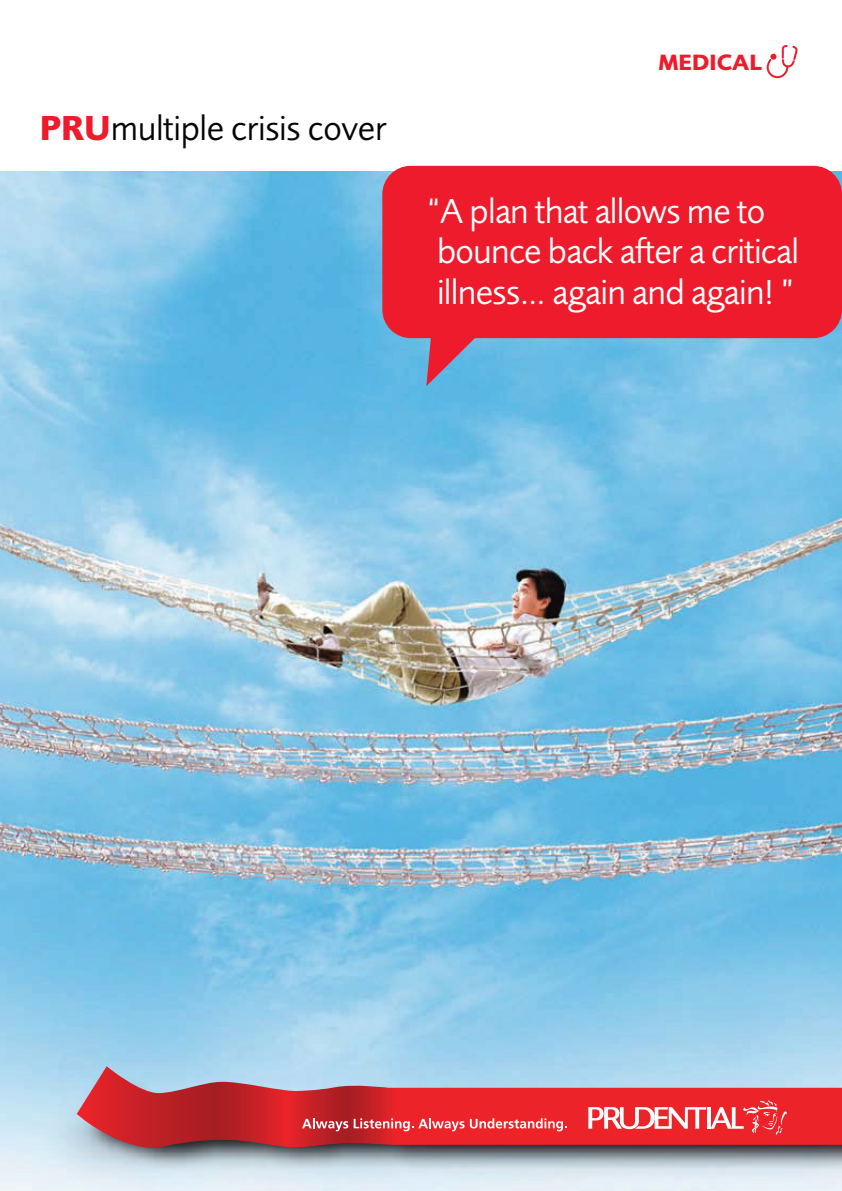
<style>
.page{position:relative;width:842px;height:1191px;background:#fff}
.page>*{position:absolute;margin:0;border:0;box-sizing:border-box;transform-origin:0 0}
.t1{font:36px/40.4px "Pru Sans";letter-spacing:-.02em;color:#fff}
.t2{font:36px "Pru Sans";letter-spacing:-.01em;color:#050504}
.t3{font:700 23px "Pru Sans";color:#ee1b2c}
.s1{font-weight:700;color:#ee1b2c}
</style>
<div class="page">
<img style="left:0;top:171px;width:842px;height:1020px">
<svg style="left:382px;top:166px;width:460px;height:220px;background:#d23e54"></svg>
<img style="left:27px;top:1042px;width:815px;height:8px">
<img style="left:24px;top:1050px;width:818px;height:140px">
<svg style="left:77px;top:1066px;width:765px;height:82px;background:#c35f6a"></svg>
<svg style="left:302px;top:1118px;width:46px;height:13px"></svg>
<svg style="left:354px;top:1118px;width:213px;height:13px;background:#ec6266"></svg>
<svg style="left:588px;top:1100px;width:199px;height:35px"></svg>
<svg style="left:767px;top:45px;width:30px;height:33px"></svg>
<p class="t2" style="left:40px;top:107px;width:348px"><span class="s1">PRU</span>multiple crisis cover</p>
<p class="t3" style="left:659px;top:49px;width:105px">MEDICAL</p>
<p class="t1" style="left:427px;top:190px;width:373px">“A plan that allows me to bounce back after a critical illness… again and again! ”</p>
</div>
